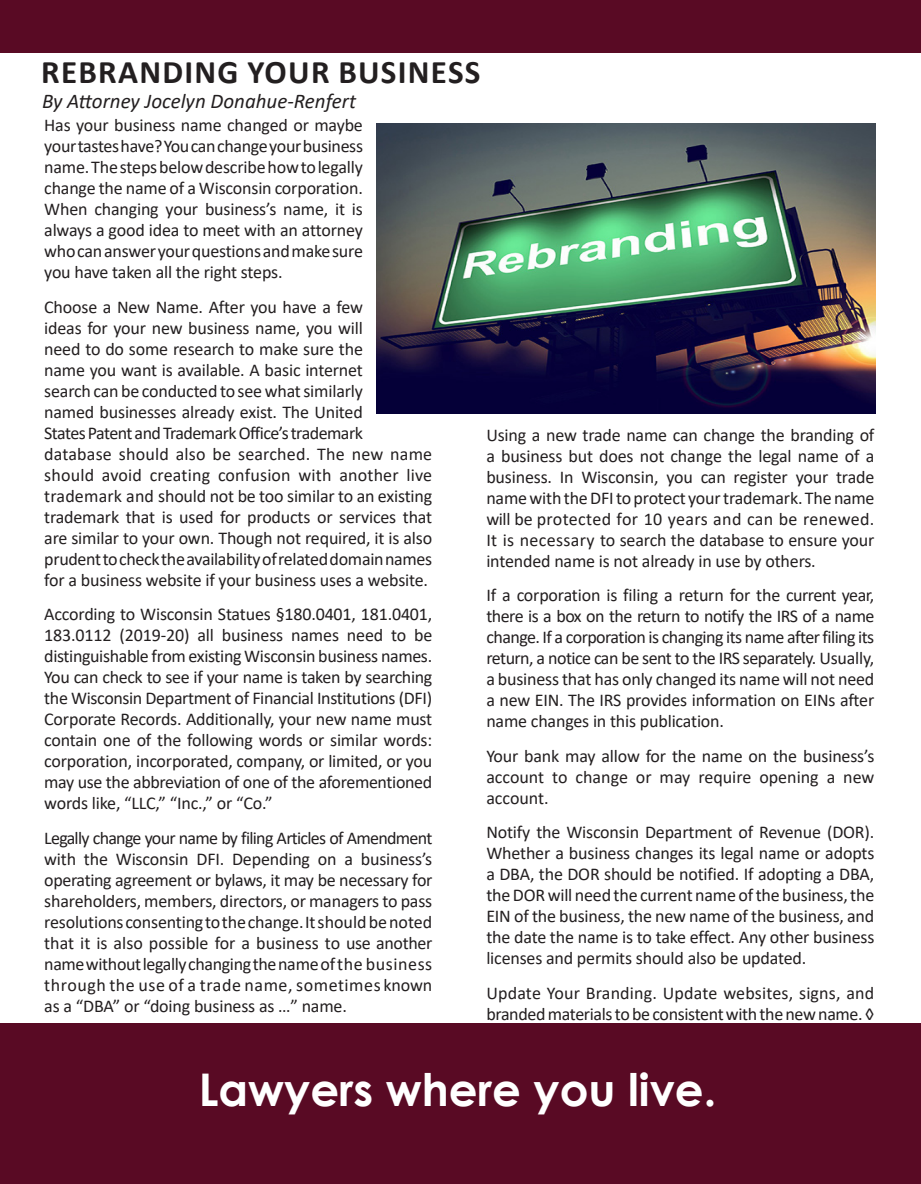
<style>
.page{position:relative;width:921px;height:1184px;background:#fff}
.page>*{position:absolute;margin:0;border:0;box-sizing:border-box;transform-origin:0 0}
.t1{font:700 45px "Century Gothic";color:#fff}
.t2{font:700 33px "Calibri";letter-spacing:.04em;color:#231f20}
.t3{font:italic 21px "Calibri";color:#231f20}
.t4{font:18px/21px "Calibri";letter-spacing:-.01em;color:#231f20;text-align:justify}
</style>
<div class="page">
<div style="left:0;top:0;width:921px;height:52px;background:#590a24"></div>
<div style="left:0;top:1023px;width:921px;height:161px;background:#590a24"></div>
<img style="left:376px;top:124px;width:500px;height:289px">
<h2 class="t2" style="left:41px;top:49px;width:441px">REBRANDING YOUR BUSINESS</h2>
<p class="t3" style="left:42px;top:86px;width:316px">By Attorney Jocelyn Donahue-Renfert</p>
<p class="t4" style="left:44px;top:114px;width:320px">Has your business name changed or maybe your tastes have? You can change your business name. The steps below describe how to legally change the name of a Wisconsin corporation.<br>When changing your business’s name, it is always a good idea to meet with an attorney who can answer your questions and make sure you have taken all the right steps.</p>
<p class="t4" style="left:44px;top:296px;width:390px;text-align:left">Choose a New Name. After you have a few<br>ideas for your new business name, you will<br>need to do some research to make sure the<br>name you want is available. A basic internet<br>search can be conducted to see what similarly<br>named businesses already exist. The United<br>States Patent and Trademark Office’s trademark database should also be searched. The new name should avoid creating confusion with another live trademark and should not be too similar to an existing trademark that is used for products or services that are similar to your own. Though not required, it is also prudent to check the availability of related domain names for a business website if your business uses a website.</p>
<p class="t4" style="left:44px;top:603px;width:390px">According to Wisconsin Statues §180.0401, 181.0401, 183.0112 (2019-20) all business names need to be distinguishable from existing Wisconsin business names.<br>You can check to see if your name is taken by searching the Wisconsin Department of Financial Institutions (DFI)<br>Corporate Records. Additionally, your new name must contain one of the following words or similar words: corporation, incorporated, company, or limited, or you may use the abbreviation of one of the aforementioned words like, “LLC,” “Inc.,” or “Co.”</p>
<p class="t4" style="left:44px;top:827px;width:390px">Legally change your name by filing Articles of Amendment with the Wisconsin DFI. Depending on a business’s operating agreement or bylaws, it may be necessary for shareholders, members, directors, or managers to pass resolutions consenting to the change. It should be noted that it is also possible for a business to use another name without legally changing the name of the business through the use of a trade name, sometimes known as a “DBA” or “doing business as …” name.</p>
<p class="t4" style="left:486px;top:423px;width:390px">Using a new trade name can change the branding of a business but does not change the legal name of a business. In Wisconsin, you can register your trade name with the DFI to protect your trademark. The name will be protected for 10 years and can be renewed.<br>It is necessary to search the database to ensure your intended name is not already in use by others.</p>
<p class="t4" style="left:486px;top:584px;width:390px">If a corporation is filing a return for the current year, there is a box on the return to notify the IRS of a name change. If a corporation is changing its name after filing its return, a notice can be sent to the IRS separately. Usually, a business that has only changed its name will not need a new EIN. The IRS provides information on EINs after name changes in this publication.</p>
<p class="t4" style="left:486px;top:744px;width:390px">Your bank may allow for the name on the business’s account to change or may require opening a new account.</p>
<p class="t4" style="left:486px;top:821px;width:390px">Notify the Wisconsin Department of Revenue (DOR).<br>Whether a business changes its legal name or adopts a DBA, the DOR should be notified. If adopting a DBA, the DOR will need the current name of the business, the EIN of the business, the new name of the business, and the date the name is to take effect. Any other business licenses and permits should also be updated.</p>
<p class="t4" style="left:486px;top:982px;width:390px">Update Your Branding. Update websites, signs, and branded materials to be consistent with the new name. ◊</p>
<h1 class="t1" style="left:199px;top:1055px;width:519px">Lawyers where you live.</h1>
</div>
